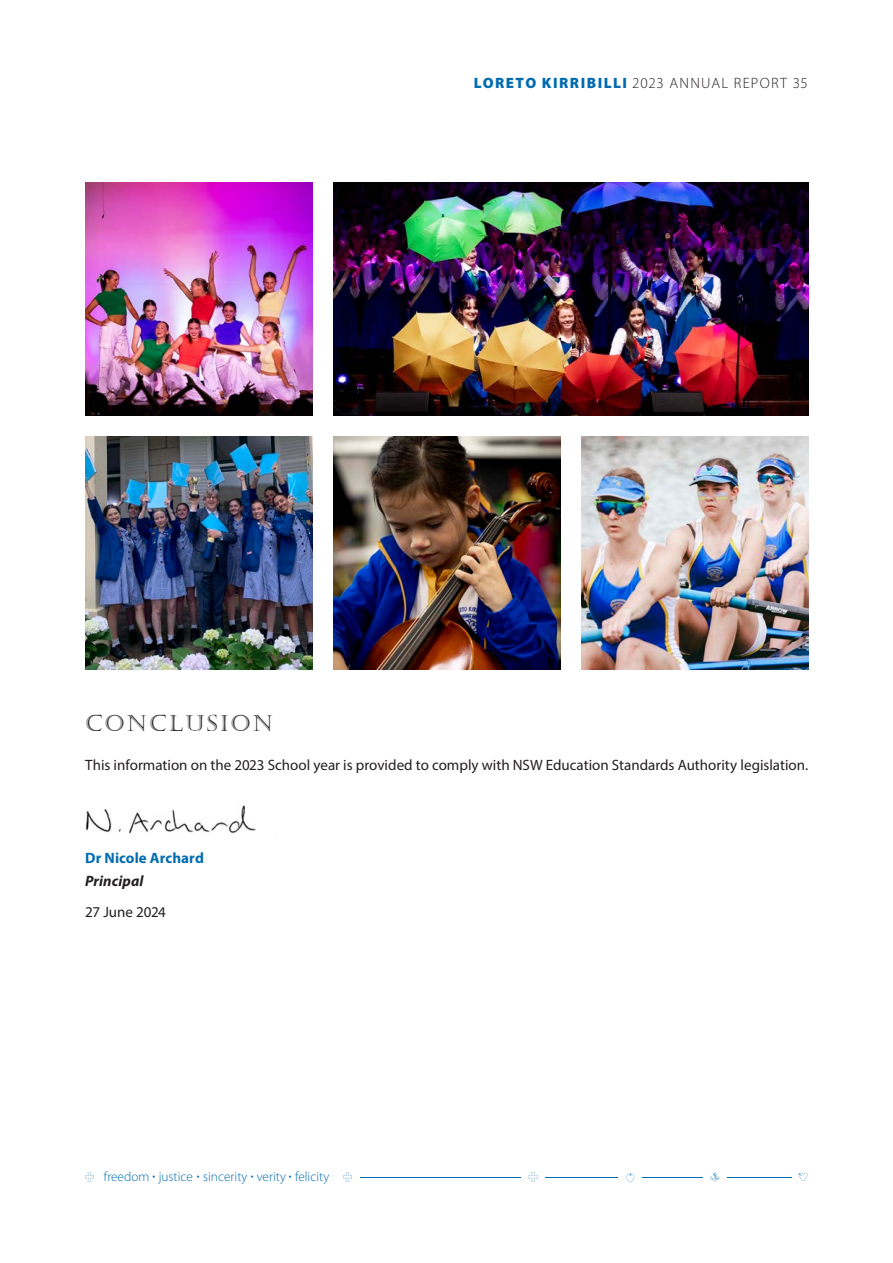
<style>
.page{position:relative;width:893px;height:1263px;background:#fff}
.page>*{position:absolute;margin:0;border:0;box-sizing:border-box;transform-origin:0 0}
.AR_HEADING{font:22.5px "Castellar";letter-spacing:.1em;color:#231f20}
.Body_Copy{font:15px "Myriad Pro";color:#231f20}
.t1{font:300 15px "Myriad Pro";letter-spacing:.085em;color:#231f20}
.Body_Copy-2{font:700 15px/22.5px "Myriad Pro";letter-spacing:.005em;color:#006caf}
.t2{font:300 13.35px "Myriad Pro";color:#006caf}
.s1{font-weight:900;color:#006caf}
.s2{font-style:italic;color:#231f20}
.s3{font-weight:400;font-size:16.65px}
</style>
<div class="page">
<svg style="left:85px;top:1172px;width:9px;height:9px"></svg>
<hr style="left:360px;top:1177px;width:161px;height:1px;background:#006caf">
<svg style="left:343px;top:1172px;width:9px;height:9px"></svg>
<svg style="left:529px;top:1172px;width:8px;height:10px"></svg>
<svg style="left:798px;top:1173px;width:10px;height:8px"></svg>
<svg style="left:710px;top:1172px;width:9px;height:10px"></svg>
<svg style="left:626px;top:1173px;width:9px;height:9px"></svg>
<hr style="left:545px;top:1177px;width:73px;height:1px;background:#006caf">
<hr style="left:642px;top:1177px;width:61px;height:1px;background:#006caf">
<hr style="left:727px;top:1177px;width:64px;height:1px;background:#006caf">
<img style="left:85px;top:805px;width:171px;height:29px">
<img style="left:85px;top:183px;width:227px;height:233px">
<img style="left:581px;top:437px;width:227px;height:233px">
<img style="left:333px;top:183px;width:475px;height:233px">
<img style="left:333px;top:437px;width:227px;height:233px">
<img style="left:85px;top:437px;width:227px;height:233px">
<p class="t1" style="left:474px;top:74px;width:335px"><span class="s1">LORETO KIRRIBILLI</span> 2023 ANNUAL REPORT 35</p>
<p class="AR_HEADING" style="left:85px;top:710px;width:154px">CONCLUSION</p>
<p class="Body_Copy" style="left:85px;top:756px;width:725px">This information on the 2023 School year is provided to comply with NSW Education Standards Authority legislation.</p>
<p class="Body_Copy-2" style="left:85px;top:846px;width:120px">Dr Nicole Archard<br><span class="s2">Principal</span></p>
<p class="Body_Copy" style="left:85px;top:902px;width:82px">27 June 2024</p>
<p class="t2" style="left:104px;top:1168px;width:227px">freedom <span class="s3">·</span> justice <span class="s3">·</span> sincerity <span class="s3">·</span> verity <span class="s3">·</span> felicity</p>
</div>
